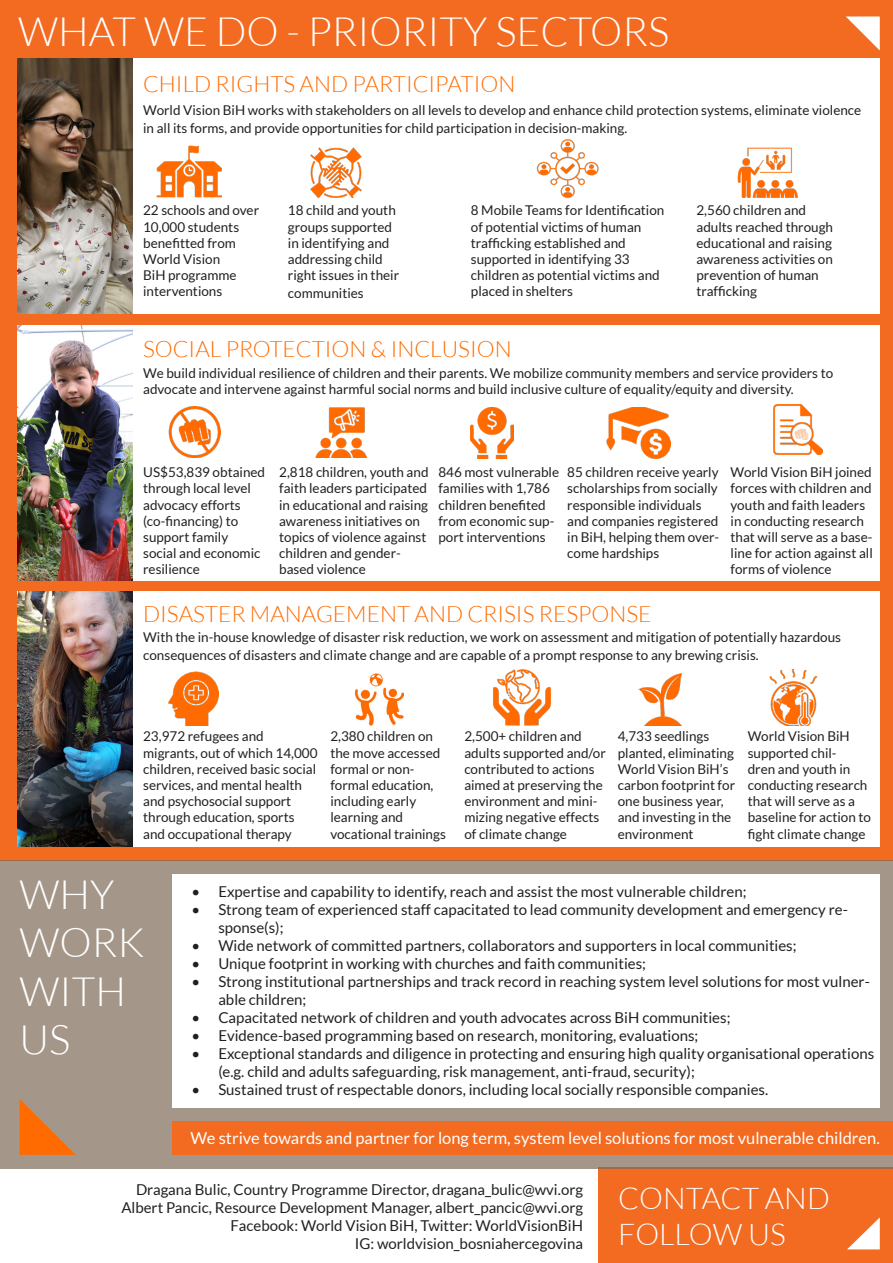
<style>
.page{position:relative;width:893px;height:1263px;background:#fff}
.page>*{position:absolute;margin:0;border:0;box-sizing:border-box;transform-origin:0 0}
.t1{font:300 40.5px/48.6px "Lato";color:#fff}
.t2{font:300 30px/36px "Lato";color:#fff}
.t3{font:300 22.5px "Lato";color:#ff6b00}
.t4{font:16.5px "Lato";color:#fff}
.t5{font:15px/18px "Lato";color:#231f20}
.t6{font:13.5px/16.2px "Lato";color:#231f20}
</style>
<div class="page">
<div style="left:598px;top:1168px;width:295px;height:95px;background:#f36a21"></div>
<div style="left:0;top:0;width:893px;height:860px;background:#f36a21"></div>
<div style="left:0;top:860px;width:893px;height:309px;background:#a49688"></div>
<div style="left:173px;top:873px;width:707px;height:234px;background:#fff"></div>
<div style="left:131px;top:591px;width:749px;height:256px;background:#fff"></div>
<div style="left:131px;top:325px;width:749px;height:255px;background:#fff"></div>
<div style="left:131px;top:59px;width:749px;height:255px;background:#fff"></div>
<svg style="left:20px;top:1099px;width:56px;height:56px"></svg>
<svg style="left:846px;top:16px;width:34px;height:35px"></svg>
<svg style="left:847px;top:1217px;width:33px;height:33px"></svg>
<img style="left:18px;top:59px;width:114px;height:255px">
<img style="left:18px;top:325px;width:114px;height:255px">
<img style="left:18px;top:591px;width:114px;height:256px">
<img style="left:156px;top:146px;width:65px;height:51px">
<img style="left:315px;top:407px;width:51px;height:50px">
<img style="left:607px;top:407px;width:63px;height:51px">
<img style="left:773px;top:405px;width:50px;height:50px">
<img style="left:168px;top:671px;width:50px;height:54px">
<img style="left:356px;top:673px;width:48px;height:52px">
<img style="left:638px;top:673px;width:45px;height:52px">
<div style="left:173px;top:1121px;width:720px;height:34px;background:#f36a21"></div>
<img style="left:770px;top:669px;width:48px;height:56px">
<img style="left:737px;top:147px;width:61px;height:50px">
<img style="left:536px;top:140px;width:63px;height:59px">
<img style="left:310px;top:147px;width:52px;height:50px">
<img style="left:493px;top:670px;width:58px;height:55px">
<img style="left:471px;top:407px;width:43px;height:52px">
<img style="left:168px;top:406px;width:53px;height:51px">
<p class="t1" style="left:18px;top:7px;width:652px">WHAT WE DO - PRIORITY SECTORS</p>
<p class="t3" style="left:143px;top:72px;width:374px">CHILD RIGHTS AND PARTICIPATION</p>
<p class="t6" style="left:143px;top:101px;width:720px;line-height:18px">World Vision BiH works with stakeholders on all levels to develop and enhance child protection systems, eliminate violence in all its forms, and provide opportunities for child participation in decision-making.</p>
<p class="t6" style="left:143px;top:202px;width:117px">22 schools and over<br>10,000 students benefitted from<br>World Vision<br>BiH programme interventions</p>
<p class="t6" style="left:288px;top:202px;width:113px">18 child and youth groups supported in identifying and addressing child right issues in their</p>
<p class="t6" style="left:288px;top:285px;width:77px">communities</p>
<p class="t6" style="left:471px;top:202px;width:195px">8 Mobile Teams for Identification of potential victims of human trafficking established and supported in identifying 33 children as potential victims and placed in shelters</p>
<p class="t6" style="left:696px;top:202px;width:138px">2,560 children and adults reached through educational and raising awareness activities on prevention of human trafficking</p>
<p class="t3" style="left:143px;top:337px;width:370px">SOCIAL PROTECTION &amp; INCLUSION</p>
<p class="t6" style="left:143px;top:365px;width:692px">We build individual resilience of children and their parents. We mobilize community members and service providers to advocate and intervene against harmful social norms and build inclusive culture of equality/equity and diversity.</p>
<p class="t6" style="left:143px;top:464px;width:123px">US$53,839 obtained through local level advocacy efforts (co-financing) to support family<br>social and economic resilience</p>
<p class="t6" style="left:438px;top:464px;width:122px">846 most vulnerable families with 1,786 children benefited from economic sup&shy;port interventions</p>
<p class="t6" style="left:567px;top:464px;width:153px">85 children receive yearly scholarships from socially responsible individuals and companies registered in BiH, helping them over&shy;come hardships</p>
<p class="t6" style="left:279px;top:464px;width:151px">2,818 children, youth and faith leaders participated in educational and raising awareness initiatives on topics of violence against children and gender&shy;based violence</p>
<p class="t6" style="left:731px;top:464px;width:144px">World Vision BiH joined forces with children and youth and faith leaders in conducting research that will serve as a base&shy;line for action against all forms of violence</p>
<p class="t3" style="left:143px;top:601px;width:510px">DISASTER MANAGEMENT AND CRISIS RESPONSE</p>
<p class="t6" style="left:143px;top:628px;width:699px;line-height:18px">With the in-house knowledge of disaster risk reduction, we work on assessment and mitigation of potentially hazardous consequences of disasters and climate change and are capable of a prompt response to any brewing crisis.</p>
<p class="t6" style="left:143px;top:728px;width:176px">23,972 refugees and migrants, out of which 14,000 children, received basic social services, and mental health and psychosocial support through education, sports</p>
<p class="t6" style="left:143px;top:825px;width:150px">and occupational therapy</p>
<p class="t6" style="left:330px;top:728px;width:111px">2,380 children on the move accessed formal or non&shy;formal education, including early learning and</p>
<p class="t6" style="left:330px;top:825px;width:117px">vocational trainings</p>
<p class="t6" style="left:464px;top:728px;width:143px">2,500+ children and adults supported and/or contributed to actions aimed at preserving the environment and mini&shy;mizing negative effects of climate change</p>
<p class="t6" style="left:618px;top:728px;width:119px">4,733 seedlings planted, eliminating<br>World Vision BiH’s carbon footprint for one business year, and investing in the environment</p>
<p class="t6" style="left:748px;top:728px;width:125px">World Vision BiH supported chil-<br>dren and youth in conducting research that will serve as a baseline for action to fight climate change</p>
<p class="t1" style="left:20px;top:870px;width:126px">WHY<br>WORK<br>WITH</p>
<p class="t1" style="left:20px;top:1016px;width:52px">US</p>
<p class="t5" style="left:191px;top:883px;width:557px">• Expertise and capability to identify, reach and assist the most vulnerable children;</p>
<p class="t5" style="left:218px;top:901px;width:631px;text-indent:-27px">• Strong team of experienced staff capacitated to lead community development and emergency re&shy;sponse(s);</p>
<p class="t5" style="left:191px;top:937px;width:607px">• Wide network of committed partners, collaborators and supporters in local communities;</p>
<p class="t5" style="left:191px;top:955px;width:456px">• Unique footprint in working with churches and faith communities;</p>
<p class="t5" style="left:218px;top:973px;width:653px;text-indent:-27px">• Strong institutional partnerships and track record in reaching system level solutions for most vulner&shy;able children;</p>
<p class="t5" style="left:191px;top:1009px;width:541px">• Capacitated network of children and youth advocates across BiH communities;</p>
<p class="t5" style="left:191px;top:1027px;width:509px">• Evidence-based programming based on research, monitoring, evaluations;</p>
<p class="t5" style="left:218px;top:1045px;width:657px;text-indent:-27px">• Exceptional standards and diligence in protecting and ensuring high quality organisational operations (e.g. child and adults safeguarding, risk management, anti-fraud, security);</p>
<p class="t5" style="left:191px;top:1081px;width:578px">• Sustained trust of respectable donors, including local socially responsible companies.</p>
<p class="t4" style="left:190px;top:1129px;width:691px">We strive towards and partner for long term, system level solutions for most vulnerable children.</p>
<p class="t5" style="left:136px;top:1180px;width:449px">Dragana Bulic, Country Programme Director, dragana_bulic@wvi.org</p>
<p class="t5" style="left:121px;top:1198px;width:463px">Albert Pancic, Resource Development Manager, albert_pancic@wvi.org</p>
<p class="t5" style="left:230px;top:1216px;width:354px">Facebook: World Vision BiH, Twitter: WorldVisionBiH</p>
<p class="t5" style="left:355px;top:1234px;width:230px">IG: worldvision_bosniahercegovina</p>
<p class="t2" style="left:618px;top:1180px;width:213px">CONTACT AND<br>FOLLOW US</p>
</div>
